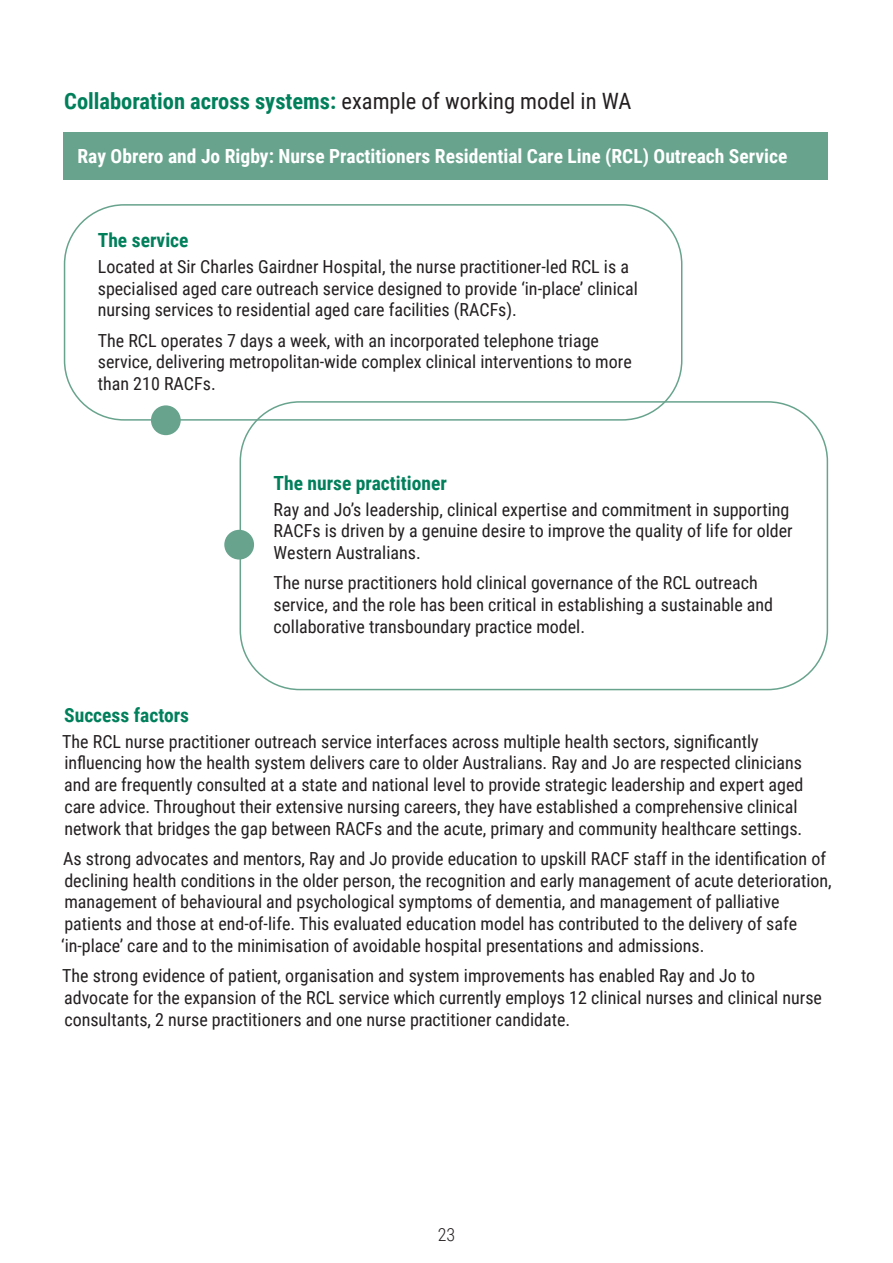
<style>
.page{position:relative;width:893px;height:1263px;background:#fff}
.page>*{position:absolute;margin:0;border:0;box-sizing:border-box;transform-origin:0 0}
.H3_Sub_Heads{font:700 22.5px "Roboto Condensed";color:#007f5b}
.H4_Sub_Heads{font:700 19.5px "Roboto Condensed";color:#fff}
.H4_Sub_Heads-2{font:700 19.5px "Roboto Condensed";color:#007f5b}
.Body_Copy{font:18px/21.8px "Roboto Condensed";color:#231f20}
.t1{font:300 18px "Roboto Condensed";color:#231f20}
.s1{font-weight:400;color:#231f20}
</style>
<div class="page">
<div style="left:64px;top:132px;width:764px;height:48px;background:#67a38d"></div>
<div style="left:151px;top:405px;width:30px;height:30px;background:#67a38d;border-radius:50%"></div>
<div style="left:224px;top:530px;width:30px;height:29px;background:#67a38d;border-radius:50%"></div>
<div style="left:64px;top:204px;width:618px;height:217px;border:2px solid #67a38d;border-radius:60px"></div>
<div style="left:240px;top:401px;width:588px;height:289px;border:2px solid #67a38d;border-radius:60px"></div>
<h3 class="H3_Sub_Heads" style="left:64px;top:86px;width:569px">Collaboration across systems: <span class="s1">example of working model in WA</span></h3>
<h4 class="H4_Sub_Heads" style="left:77px;top:143px;width:711px">Ray Obrero and Jo Rigby: Nurse Practitioners Residential Care Line (RCL) Outreach Service</h4>
<h4 class="H4_Sub_Heads-2" style="left:98px;top:226px;width:92px">The service</h4>
<p class="Body_Copy" style="left:98px;top:255px;width:542px">Located at Sir Charles Gairdner Hospital, the nurse practitioner-led RCL is a specialised aged care outreach service designed to provide ‘in-place’ clinical nursing services to residential aged care facilities (RACFs).</p>
<p class="Body_Copy" style="left:98px;top:329px;width:535px">The RCL operates 7 days a week, with an incorporated telephone triage service, delivering metropolitan-wide complex clinical interventions to more than 210 RACFs.</p>
<h4 class="H4_Sub_Heads-2" style="left:274px;top:469px;width:175px">The nurse practitioner</h4>
<p class="Body_Copy" style="left:274px;top:498px;width:521px">Ray and Jo’s leadership, clinical expertise and commitment in supporting<br>RACFs is driven by a genuine desire to improve the quality of life for older<br>Western Australians.</p>
<p class="Body_Copy" style="left:274px;top:571px;width:501px">The nurse practitioners hold clinical governance of the RCL outreach service, and the role has been critical in establishing a sustainable and collaborative transboundary practice model.</p>
<h4 class="H4_Sub_Heads-2" style="left:64px;top:701px;width:126px">Success factors</h4>
<p class="Body_Copy" style="left:62px;top:729px;width:743px">The RCL nurse practitioner outreach service interfaces across multiple health sectors, significantly influencing how the health system delivers care to older Australians. Ray and Jo are respected clinicians and are frequently consulted at a state and national level to provide strategic leadership and expert aged care advice. Throughout their extensive nursing careers, they have established a comprehensive clinical network that bridges the gap between RACFs and the acute, primary and community healthcare settings.</p>
<p class="Body_Copy" style="left:61px;top:847px;width:772px">As strong advocates and mentors, Ray and Jo provide education to upskill RACF staff in the identification of declining health conditions in the older person, the recognition and early management of acute deterioration, management of behavioural and psychological symptoms of dementia, and management of palliative patients and those at end-of-life. This evaluated education model has contributed to the delivery of safe ‘in-place’ care and to the minimisation of avoidable hospital presentations and admissions.</p>
<p class="Body_Copy" style="left:62px;top:964px;width:761px">The strong evidence of patient, organisation and system improvements has enabled Ray and Jo to advocate for the expansion of the RCL service which currently employs 12 clinical nurses and clinical nurse consultants, 2 nurse practitioners and one nurse practitioner candidate.</p>
<p class="t1" style="left:438px;top:1221px;width:19px">23</p>
</div>
